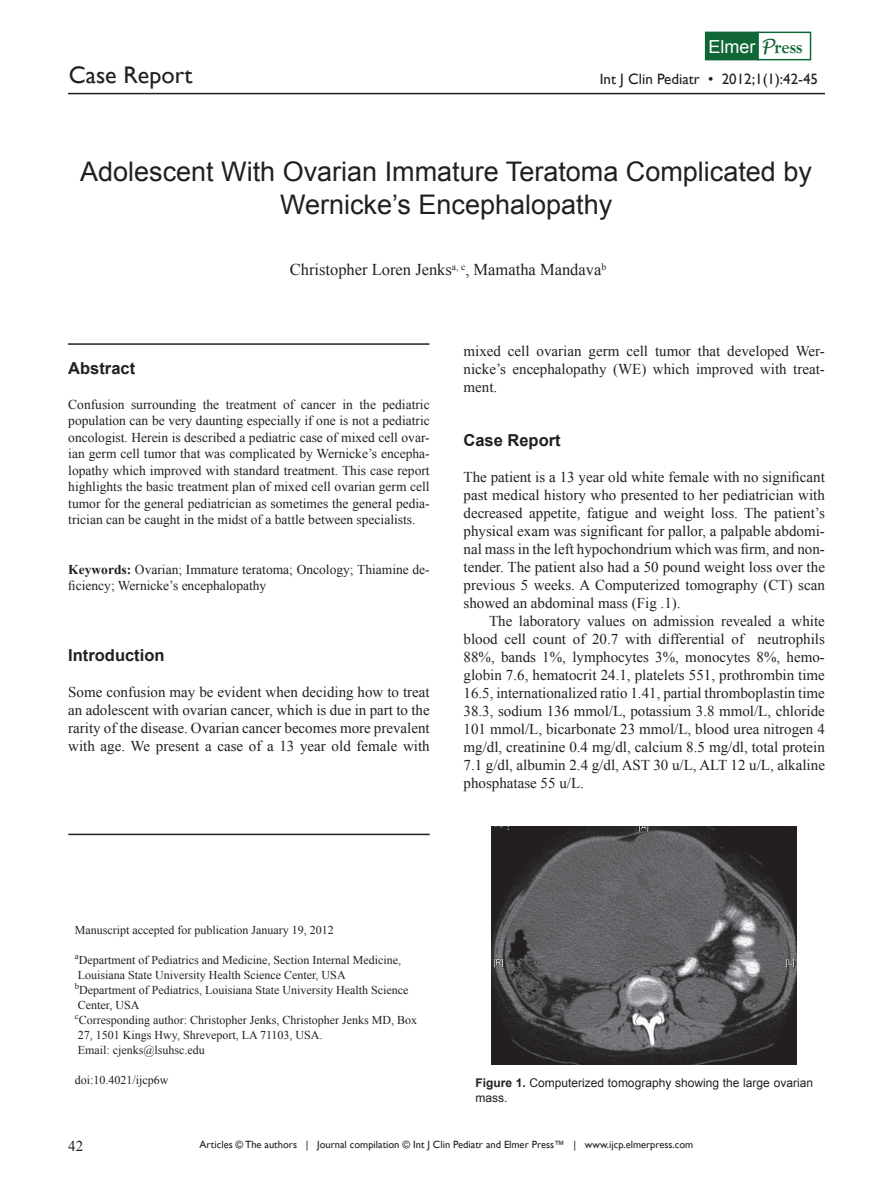
<style>
.page{position:relative;width:893px;height:1191px;background:#fff}
.page>*{position:absolute;margin:0;border:0;box-sizing:border-box;transform-origin:0 0}
.t1{font:27px/33px "Arial";color:#231f20;text-align:center}
.t2{font:24px "Gill Sans";color:#231f20}
.t3{font:18px "Arial";color:#fff}
.t4{font:16.5px "Times New Roman";color:#231f20}
.t5{font:700 16.5px "Arial";color:#231f20}
.t6{font:15px/18px "Times New Roman";color:#231f20;text-align:justify}
.t7{font:15px "Gill Sans";color:#231f20}
.t8{font:13.5px/16.5px "Times New Roman";color:#231f20;text-align:justify}
.t9{font:12px/15px "Times New Roman";color:#231f20}
.t10{font:12px/15px "Arial";color:#231f20}
.t11{font:10.5px "Gill Sans";color:#231f20}
.s1{font-family:"Lucida Handwriting";font-style:italic;font-size:19.5px;color:#136735}
.s2{font-family:"Goudy Old Style T";font-weight:700;font-size:19.5px;color:#136735}
.s3{font-weight:700}
</style>
<div class="page">
<div style="left:705px;top:32px;width:54px;height:28px;background:#106635"></div>
<div style="left:757px;top:32px;width:54px;height:28px;background:#fff;border:2px solid #106635"></div>
<div style="left:706px;top:40px;width:52px;height:16px;background:#106635"></div>
<hr style="left:68px;top:93px;width:757px;height:1px;background:#231f20">
<hr style="left:68px;top:343px;width:361px;height:2px;background:#231f20">
<hr style="left:68px;top:833px;width:362px;height:2px;background:#231f20">
<img style="left:492px;top:826px;width:305px;height:239px">
<h2 class="t2" style="left:69px;top:61px;width:125px">Case Report</h2>
<p class="t3" style="left:708px;top:35px;width:96px">Elmer <span class="s1">P</span><span class="s2">ress</span></p>
<p class="t7" style="left:600px;top:70px;width:220px">Int J Clin Pediatr • 2012;1(1):42-45</p>
<h1 class="t1" style="left:80px;top:156px;width:733px">Adolescent With Ovarian Immature Teratoma Complicated by<br>Wernicke’s Encephalopathy</h1>
<p class="t4" style="left:290px;top:258px;width:318px">Christopher Loren Jenks<sup>a,</sup> <sup>c</sup>, Mamatha Mandava<sup>b</sup></p>
<p class="t5" style="left:68px;top:357px;width:68px">Abstract</p>
<p class="t8" style="left:68px;top:396px;width:363px">Confusion surrounding the treatment of cancer in the pediatric population can be very daunting especially if one is not a pediatric oncologist. Herein is described a pediatric case of mixed cell ovar&shy;ian germ cell tumor that was complicated by Wernicke’s encepha&shy;lopathy which improved with standard treatment. This case report highlights the basic treatment plan of mixed cell ovarian germ cell tumor for the general pediatrician as sometimes the general pedia&shy;trician can be caught in the midst of a battle between specialists.</p>
<p class="t8" style="left:68px;top:561px;width:363px"><span class="s3">Keywords:</span> Ovarian; Immature teratoma; Oncology; Thiamine de&shy;ficiency; Wernicke’s encephalopathy</p>
<p class="t5" style="left:68px;top:644px;width:98px">Introduction</p>
<p class="t6" style="left:68px;top:682px;width:363px">Some confusion may be evident when deciding how to treat an adolescent with ovarian cancer, which is due in part to the rarity of the disease. Ovarian cancer becomes more prevalent with age. We present a case of a 13 year old female with</p>
<p class="t6" style="left:463px;top:342px;width:363px">mixed cell ovarian germ cell tumor that developed Wer&shy;nicke’s encephalopathy (WE) which improved with treat&shy;ment.</p>
<p class="t5" style="left:463px;top:429px;width:99px">Case Report</p>
<p class="t6" style="left:463px;top:468px;width:363px">The patient is a 13 year old white female with no significant past medical history who presented to her pediatrician with decreased appetite, fatigue and weight loss. The patient’s physical exam was significant for pallor, a palpable abdomi&shy;nal mass in the left hypochondrium which was firm, and non&shy;tender. The patient also had a 50 pound weight loss over the previous 5 weeks. A Computerized tomography (CT) scan showed an abdominal mass (Fig .1).</p>
<p class="t6" style="left:463px;top:612px;width:363px;text-indent:26px">The laboratory values on admission revealed a white blood cell count of 20.7 with differential of neutrophils 88%, bands 1%, lymphocytes 3%, monocytes 8%, hemo&shy;globin 7.6, hematocrit 24.1, platelets 551, prothrombin time 16.5, internationalized ratio 1.41, partial thromboplastin time 38.3, sodium 136 mmol/L, potassium 3.8 mmol/L, chloride 101 mmol/L, bicarbonate 23 mmol/L, blood urea nitrogen 4 mg/dl, creatinine 0.4 mg/dl, calcium 8.5 mg/dl, total protein 7.1 g/dl, albumin 2.4 g/dl, AST 30 u/L, ALT 12 u/L, alkaline phosphatase 55 u/L.</p>
<p class="t9" style="left:75px;top:922px;width:260px">Manuscript accepted for publication January 19, 2012</p>
<p class="t9" style="left:75px;top:952px;width:344px"><sup>a</sup>Department of Pediatrics and Medicine, Section Internal Medicine, Louisiana State University Health Science Center, USA<br><sup>b</sup>Department of Pediatrics, Louisiana State University Health Science Center, USA<br><sup>c</sup>Corresponding author: Christopher Jenks, Christopher Jenks MD, Box 27, 1501 Kings Hwy, Shreveport, LA 71103, USA.<br>Email: cjenks@lsuhsc.edu</p>
<p class="t9" style="left:75px;top:1072px;width:95px">doi:10.4021/ijcp6w</p>
<p class="t10" style="left:475px;top:1075px;width:339px"><span class="s3">Figure 1.</span> Computerized tomography showing the large ovarian mass.</p>
<p class="t6" style="left:68px;top:1136px;width:16px">42</p>
<p class="t11" style="left:200px;top:1138px;width:495px">Articles © The authors | Journal compilation © Int J Clin Pediatr and Elmer Press™ | www.ijcp.elmerpress.com</p>
</div>
